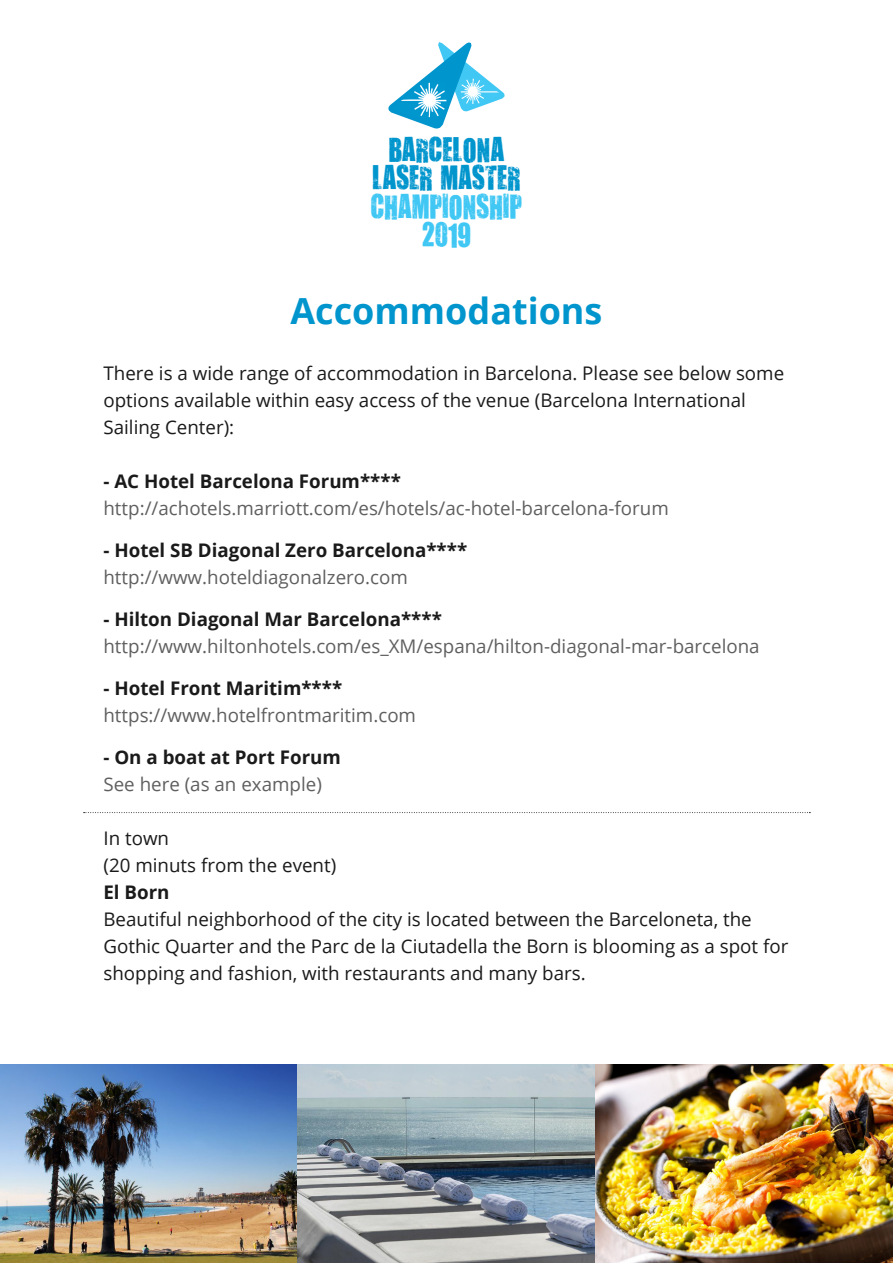
<style>
.page{position:relative;width:893px;height:1263px;background:#fff}
.page>*{position:absolute;margin:0;border:0;box-sizing:border-box;transform-origin:0 0}
.t1{font:700 36px "Open Sans";color:#0095cd}
.t2{font:28.2px "You Are Loved";color:#0095cd}
.t3{font:28.2px "You Are Loved";color:#40c7f4}
.t4{font:18.75px/27px "Open Sans";color:#1a1a1a}
.t5{font:18.75px "Open Sans";color:#5f5f5f}
.t6{font:700 18.75px "Open Sans";color:#1a1a1a}
</style>
<div class="page">
<svg style="left:388px;top:42px;width:117px;height:87px"></svg>
<svg style="left:84px;top:812px;width:726px;height:1px"></svg>
<img style="left:0;top:1064px;width:298px;height:199px">
<img style="left:298px;top:1064px;width:595px;height:199px">
<p class="t2" style="left:388px;top:131px;width:118px">BARCELONA</p>
<p class="t2" style="left:372px;top:159px;width:150px">LASER MASTER</p>
<p class="t3" style="left:371px;top:187px;width:153px">CHAMPIONSHIP</p>
<p class="t3" style="left:422px;top:215px;width:51px">2019</p>
<p class="t1" style="left:290px;top:286px;width:314px">Accommodations</p>
<p class="t4" style="left:103px;top:359px;width:682px">There is a wide range of accommodation in Barcelona. Please see below some options available within easy access of the venue (Barcelona International<br>Sailing Center):</p>
<p class="t6" style="left:103px;top:468px;width:299px">- AC Hotel Barcelona Forum****</p>
<p class="t5" style="left:103px;top:495px;width:567px">http://achotels.marriott.com/es/hotels/ac-hotel-barcelona-forum</p>
<p class="t6" style="left:103px;top:537px;width:365px">- Hotel SB Diagonal Zero Barcelona****</p>
<p class="t5" style="left:103px;top:564px;width:306px">http://www.hoteldiagonalzero.com</p>
<p class="t6" style="left:103px;top:606px;width:340px">- Hilton Diagonal Mar Barcelona****</p>
<p class="t5" style="left:103px;top:633px;width:658px">http://www.hiltonhotels.com/es_XM/espana/hilton-diagonal-mar-barcelona</p>
<p class="t6" style="left:103px;top:675px;width:240px">- Hotel Front Maritim****</p>
<p class="t5" style="left:103px;top:702px;width:314px">https://www.hotelfrontmaritim.com</p>
<p class="t6" style="left:103px;top:744px;width:239px">- On a boat at Port Forum</p>
<p class="t5" style="left:103px;top:771px;width:220px">See here (as an example)</p>
<p class="t4" style="left:103px;top:824px;width:67px">In town</p>
<p class="t4" style="left:103px;top:851px;width:234px">(20 minuts from the event)</p>
<p class="t6" style="left:103px;top:879px;width:68px">El Born</p>
<p class="t4" style="left:103px;top:905px;width:686px">Beautiful neighborhood of the city is located between the Barceloneta, the<br>Gothic Quarter and the Parc de la Ciutadella the Born is blooming as a spot for shopping and fashion, with restaurants and many bars.</p>
</div>
